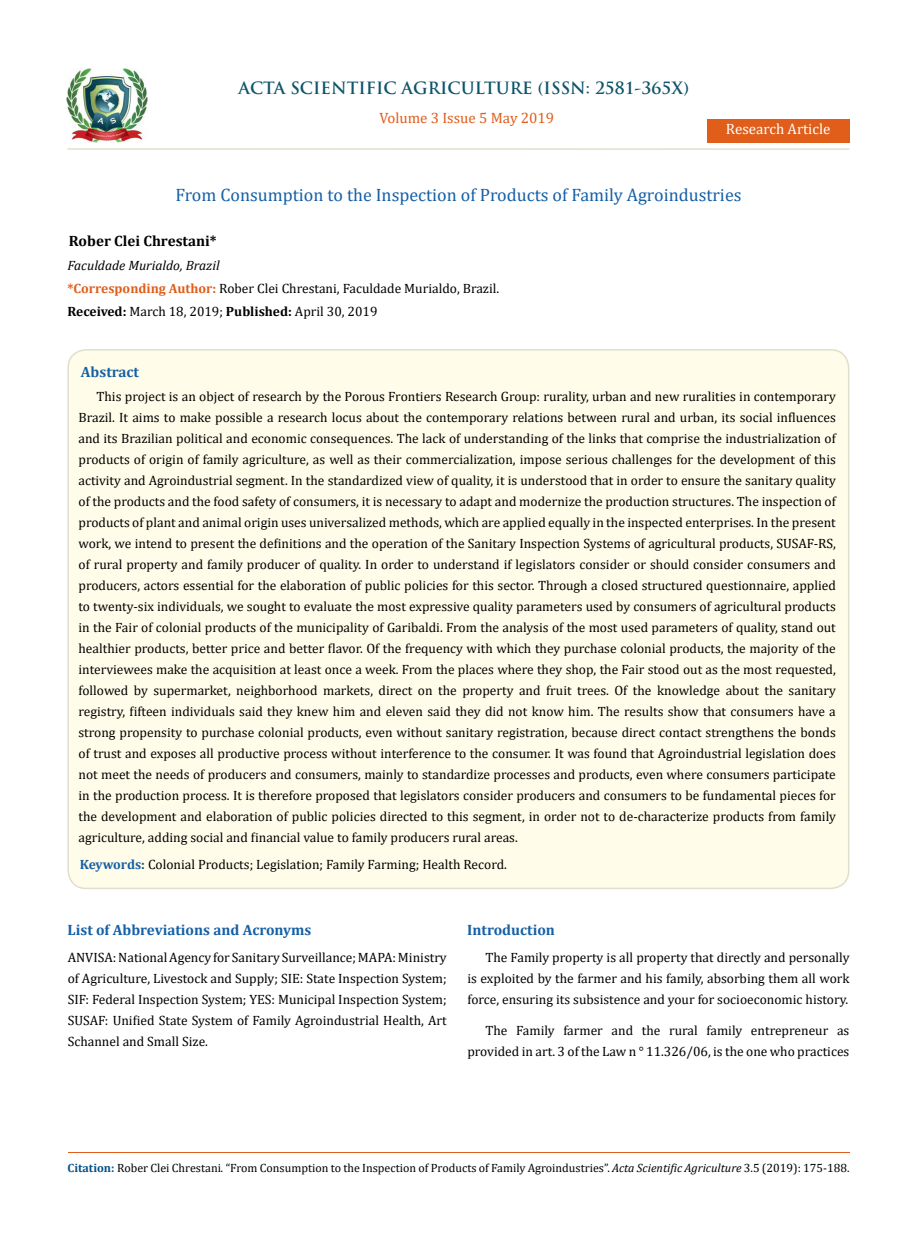
<style>
.page{position:relative;width:917px;height:1260px;background:#fff}
.page>*{position:absolute;margin:0;border:0;box-sizing:border-box;transform-origin:0 0}
.t1{font:18px "Cambria";color:#1560a6}
.t2{font:700 16.5px "Trajan Pro";color:#0e546a}
.t3{font:700 15px "Cambria";color:#1560a6}
.t4{font:15px "Cambria";color:#e05d1a}
.t5{font:700 15px "Cambria";color:#000}
.t6{font:15px "Cambria";color:#fff}
.t7{font:13.5px/21px "Cambria";color:#000;text-align:justify}
.t8{font:12px "Cambria";color:#000}
.s1{font-style:italic}
.s2{font-weight:700;color:#e05d1a}
.s3{font-weight:700}
.s4{font-weight:700;color:#1560a6}
.s5{font-weight:700;color:#0e546a}
.s6{font-weight:700;color:#035089}
</style>
<div class="page">
<img style="left:67px;top:68px;width:80px;height:74px">
<div style="left:707px;top:119px;width:142px;height:23px;background:#e05d1a"></div>
<div style="left:68px;top:350px;width:780px;height:538px;background:#fffde9;border-radius:18px"></div>
<hr style="left:68px;top:1153px;width:781px;height:1px;background:#e05d1a">
<hr style="left:67px;top:148px;width:782px;height:2px;background:#e0dfcd">
<p class="t2" style="left:238px;top:77px;width:452px">ACTA SCIENTIFIC AGRICULTURE (ISSN: 2581-365X)</p>
<p class="t4" style="left:379px;top:109px;width:176px">Volume 3 Issue 5 May 2019</p>
<p class="t6" style="left:726px;top:120px;width:106px">Research Article</p>
<h1 class="t1" style="left:175px;top:184px;width:567px">From Consumption to the Inspection of Products of Family Agroindustries</h1>
<p class="t5" style="left:69px;top:231px;width:149px">Rober Clei Chrestani*</p>
<p class="t7" style="left:67px;top:253px;width:433px;line-height:23.1px"><span class="s1">Faculdade Murialdo, Brazil<br></span><span class="s2">*Corresponding Author:</span> Rober Clei Chrestani, Faculdade Murialdo, Brazil.</p>
<p class="t7" style="left:67px;top:301px;width:311px"><span class="s3">Received:</span> March 18, 2019; <span class="s3">Published:</span> April 30, 2019</p>
<p class="t3" style="left:81px;top:361px;width:60px">Abstract</p>
<p class="t7" style="left:78px;top:386px;width:758px;text-indent:18px">This project is an object of research by the Porous Frontiers Research Group: rurality, urban and new ruralities in contemporary Brazil. It aims to make possible a research locus about the contemporary relations between rural and urban, its social influences and its Brazilian political and economic consequences. The lack of understanding of the links that comprise the industrialization of products of origin of family agriculture, as well as their commercialization, impose serious challenges for the development of this activity and Agroindustrial segment. In the standardized view of quality, it is understood that in order to ensure the sanitary quality of the products and the food safety of consumers, it is necessary to adapt and modernize the production structures. The inspection of products of plant and animal origin uses universalized methods, which are applied equally in the inspected enterprises. In the present work, we intend to present the definitions and the operation of the Sanitary Inspection Systems of agricultural products, SUSAF-RS, of rural property and family producer of quality. In order to understand if legislators consider or should consider consumers and producers, actors essential for the elaboration of public policies for this sector. Through a closed structured questionnaire, applied to twenty-six individuals, we sought to evaluate the most expressive quality parameters used by consumers of agricultural products in the Fair of colonial products of the municipality of Garibaldi. From the analysis of the most used parameters of quality, stand out healthier products, better price and better flavor. Of the frequency with which they purchase colonial products, the majority of the interviewees make the acquisition at least once a week. From the places where they shop, the Fair stood out as the most requested, followed by supermarket, neighborhood markets, direct on the property and fruit trees. Of the knowledge about the sanitary registry, fifteen individuals said they knew him and eleven said they did not know him. The results show that consumers have a strong propensity to purchase colonial products, even without sanitary registration, because direct contact strengthens the bonds of trust and exposes all productive process without interference to the consumer. It was found that Agroindustrial legislation does not meet the needs of producers and consumers, mainly to standardize processes and products, even where consumers participate in the production process. It is therefore proposed that legislators consider producers and consumers to be fundamental pieces for the development and elaboration of public policies directed to this segment, in order not to de-characterize products from family agriculture, adding social and financial value to family producers rural areas.</p>
<p class="t7" style="left:80px;top:854px;width:429px"><span class="s4">Keywords</span><span class="s5">:</span> Colonial Products; Legislation; Family Farming; Health Record.</p>
<p class="t3" style="left:67px;top:919px;width:245px">List of Abbreviations and Acronyms</p>
<p class="t7" style="left:68px;top:947px;width:380px">ANVISA: National Agency for Sanitary Surveillance; MAPA: Ministry of Agriculture, Livestock and Supply; SIE: State Inspection System; SIF: Federal Inspection System; YES: Municipal Inspection System; SUSAF: Unified State System of Family Agroindustrial Health, Art Schannel and Small Size.</p>
<p class="t3" style="left:467px;top:919px;width:89px">Introduction</p>
<p class="t7" style="left:467px;top:947px;width:383px;text-indent:18px">The Family property is all property that directly and personally is exploited by the farmer and his family, absorbing them all work force, ensuring its subsistence and your for socioeconomic history.</p>
<p class="t7" style="left:467px;top:1020px;width:383px;text-align:right">The Family farmer and the rural family entrepreneur as provided in art. 3 of the Law n ° 11.326/06, is the one who practices</p>
<p class="t8" style="left:68px;top:1161px;width:783px"><span class="s6">Citation:</span> Rober Clei Chrestani<span class="s1">.</span> “From Consumption to the Inspection of Products of Family Agroindustries”. <span class="s1">Acta Scientific Agriculture</span> 3.5 (2019): 175-188.</p>
</div>
